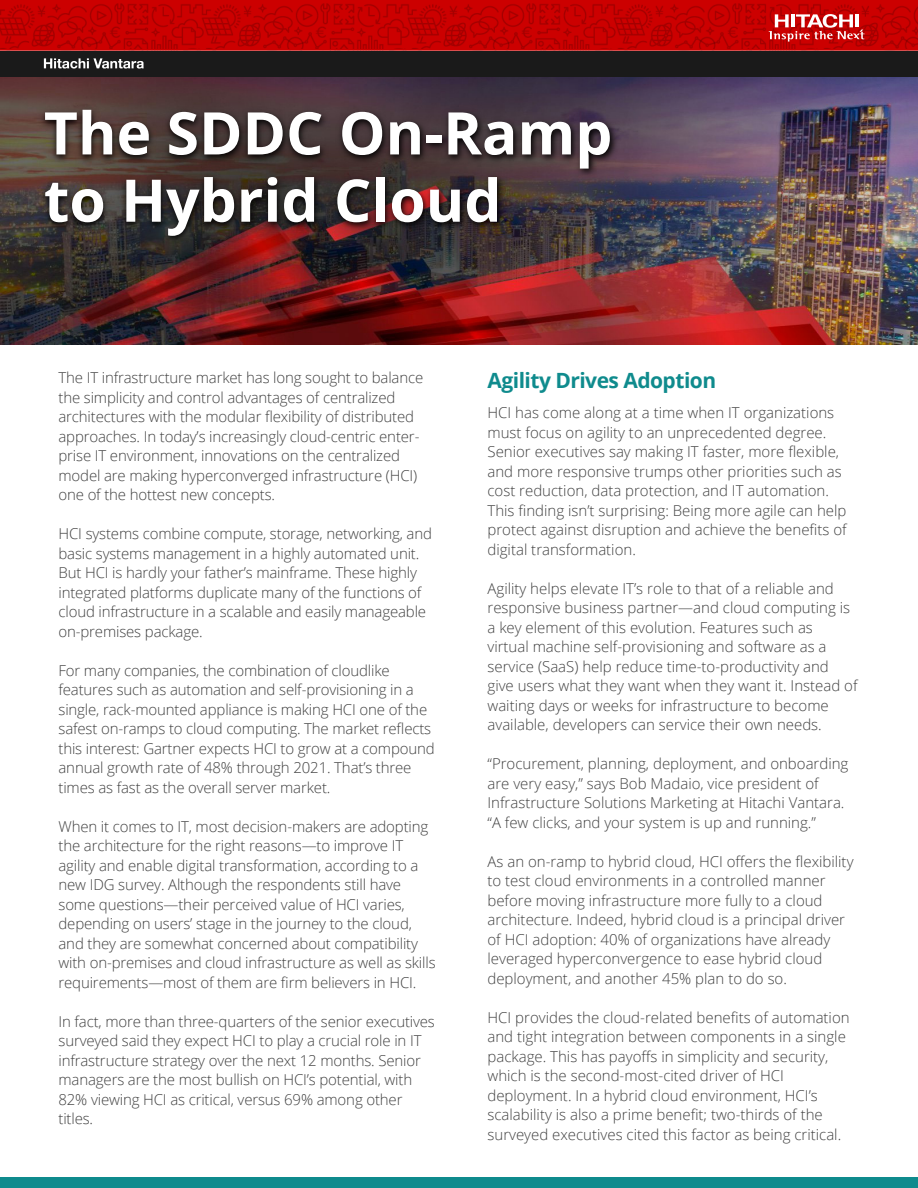
<style>
.page{position:relative;width:918px;height:1188px;background:#fff}
.page>*{position:absolute;margin:0;border:0;box-sizing:border-box;transform-origin:0 0}
.t1{font:700 58.8px/67.2px "Open Sans";color:#fff}
.t2{font:700 21px "Open Sans";letter-spacing:-.025em;color:#0f8b8d}
.t3{font:300 15px/19.5px "Open Sans";letter-spacing:-.01em;color:#414141}
</style>
<div class="page">
<img style="left:0;top:77px;width:918px;height:267px">
<div style="left:0;top:45px;width:918px;height:32px;background:#1a1a1a"></div>
<img style="left:0;top:0;width:918px;height:50px">
<svg style="left:769px;top:14px;width:96px;height:28px"></svg>
<svg style="left:44px;top:58px;width:100px;height:11px"></svg>
<hr style="left:0;top:50px;width:918px;height:1px;background:#c00">
<img style="left:39px;top:104px;width:582px;height:141px">
<div style="left:0;top:1178px;width:918px;height:10px;background:#0f8b8d"></div>
<h1 class="t1" style="left:44px;top:98px;width:570px">The SDDC On-Ramp to Hybrid Cloud</h1>
<p class="t3" style="left:58px;top:368px;width:366px">The IT infrastructure market has long sought to balance the simplicity and control advantages of centralized architectures with the modular flexibility of distributed approaches. In today’s increasingly cloud-centric enter&shy;prise IT environment, innovations on the centralized model are making hyperconverged infrastructure (HCI) one of the hottest new concepts.</p>
<p class="t3" style="left:58px;top:524px;width:375px">HCI systems combine compute, storage, networking, and basic systems management in a highly automated unit.<br>But HCI is hardly your father’s mainframe. These highly integrated platforms duplicate many of the functions of cloud infrastructure in a scalable and easily manageable on-premises package.</p>
<p class="t3" style="left:58px;top:660px;width:378px">For many companies, the combination of cloudlike features such as automation and self-provisioning in a single, rack-mounted appliance is making HCI one of the safest on-ramps to cloud computing. The market reflects this interest: Gartner expects HCI to grow at a compound annual growth rate of 48% through 2021. That’s three times as fast as the overall server market.</p>
<p class="t3" style="left:58px;top:816px;width:379px">When it comes to IT, most decision-makers are adopting the architecture for the right reasons—to improve IT agility and enable digital transformation, according to a new IDG survey. Although the respondents still have some questions—their perceived value of HCI varies, depending on users’ stage in the journey to the cloud, and they are somewhat concerned about compatibility with on-premises and cloud infrastructure as well as skills requirements—most of them are firm believers in HCI.</p>
<p class="t3" style="left:58px;top:1011px;width:378px">In fact, more than three-quarters of the senior executives surveyed said they expect HCI to play a crucial role in IT infrastructure strategy over the next 12 months. Senior managers are the most bullish on HCI’s potential, with 82% viewing HCI as critical, versus 69% among other titles.</p>
<h2 class="t2" style="left:488px;top:366px;width:230px">Agility Drives Adoption</h2>
<p class="t3" style="left:488px;top:403px;width:361px">HCI has come along at a time when IT organizations must focus on agility to an unprecedented degree.<br>Senior executives say making IT faster, more flexible, and more responsive trumps other priorities such as cost reduction, data protection, and IT automation.<br>This finding isn’t surprising: Being more agile can help protect against disruption and achieve the benefits of digital transformation.</p>
<p class="t3" style="left:488px;top:578px;width:372px">Agility helps elevate IT’s role to that of a reliable and responsive business partner—and cloud computing is a key element of this evolution. Features such as virtual machine self-provisioning and software as a service (SaaS) help reduce time-to-productivity and give users what they want when they want it. Instead of waiting days or weeks for infrastructure to become available, developers can service their own needs.</p>
<p class="t3" style="left:488px;top:754px;width:363px">“Procurement, planning, deployment, and onboarding are very easy,” says Bob Madaio, vice president of Infrastructure Solutions Marketing at Hitachi Vantara. “A few clicks, and your system is up and running.”</p>
<p class="t3" style="left:488px;top:851px;width:368px">As an on-ramp to hybrid cloud, HCI offers the flexibility to test cloud environments in a controlled manner before moving infrastructure more fully to a cloud architecture. Indeed, hybrid cloud is a principal driver of HCI adoption: 40% of organizations have already leveraged hyperconvergence to ease hybrid cloud deployment, and another 45% plan to do so.</p>
<p class="t3" style="left:488px;top:1007px;width:364px">HCI provides the cloud-related benefits of automation and tight integration between components in a single package. This has payoffs in simplicity and security, which is the second-most-cited driver of HCI deployment. In a hybrid cloud environment, HCI’s scalability is also a prime benefit; two-thirds of the surveyed executives cited this factor as being critical.</p>
</div>
